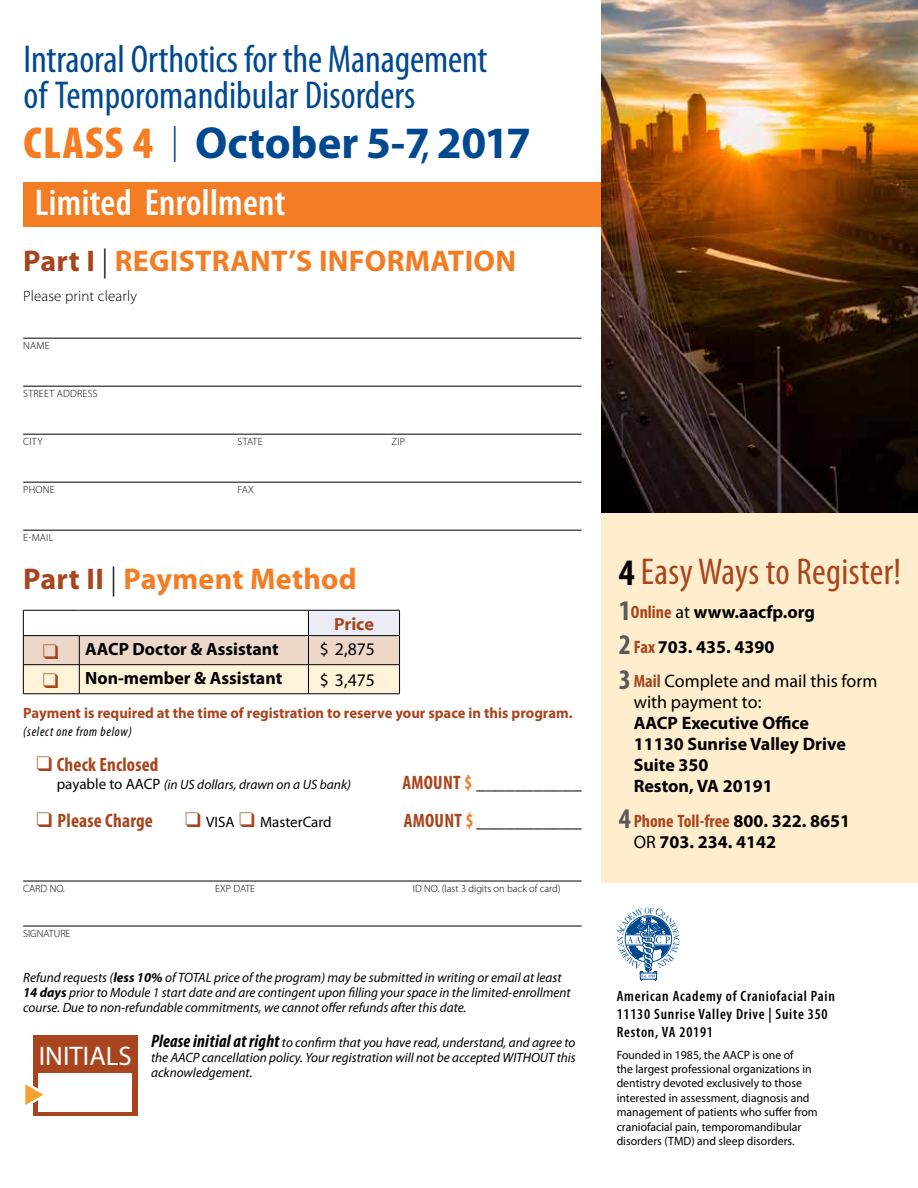
<style>
.page{position:relative;width:918px;height:1188px;background:#fff}
.page>*{position:absolute;margin:0;border:0;box-sizing:border-box;transform-origin:0 0}
.t1{font:700 45px "Myriad Pro";color:#004990}
.t2{font:condensed 39px/36px "Myriad Pro";letter-spacing:-.005em;color:#004990}
.t3{font:condensed 37.5px "Myriad Pro";letter-spacing:.01em;color:#a8451e}
.t4{font:600 condensed 37.5px "Myriad Pro";letter-spacing:.01em;color:#fff}
.t5{font:700 30px "Myriad Pro";letter-spacing:.01em;color:#f47c23}
.t6{font:27px "Myriad Pro";color:#fff}
.t7{font:300 condensed 19.5px "Myriad Pro";color:#000}
.t8{font:700 condensed 19.5px "Myriad Pro";letter-spacing:.01em;color:#a8451e}
.t9{font:700 18px/21px "Myriad Pro";color:#000}
.t10{font:18px/34.5px "Myriad Pro";color:#000}
.t11{font:700 17.7px "Myriad Pro";color:#000}
.t12{font:17.7px "Myriad Pro";color:#000}
.t13{font:700 17.7px "Myriad Web Pro";letter-spacing:-.005em;color:#a8451e}
.t14{font:600 condensed 15px/18px "Myriad Pro";letter-spacing:.05em;color:#000}
.t15{font:700 15px "Myriad Pro";color:#a8451e}
.t16{font:300 15px "Myriad Pro";letter-spacing:.01em;color:#000}
.t17{font:15px "Myriad Pro";color:#000}
.t18{font:italic 13.5px/15px "Myriad Pro";color:#000}
.t19{font:italic condensed 13.5px "Myriad Pro";letter-spacing:.05em;color:#000}
.t20{font:12px/14.4px "Myriad Pro";color:#000}
.t21{font:300 10.5px "Myriad Pro";color:#000}
.t22{font:300 10.5px "Myriad Pro";letter-spacing:.02em;color:#000}
.s1{font-weight:900;font-stretch:condensed;color:#f47c23}
.s2{font-weight:300;font-stretch:condensed;font-size:36px}
.s3{font-weight:400}
.s4{color:#a8451e}
.s5{font-weight:300;color:#000}
.s6{font-style:normal;font-size:15px}
.s7{font-weight:700;color:#a8451e}
.s8{font-weight:700;color:#f47c23}
.s9{font-weight:700}
.s10{font-weight:700;font-stretch:condensed;font-size:18px}
.s11{font-weight:700;color:#000}
.s12{font-weight:700;font-stretch:condensed;font-size:28.5px;color:#58595b}
.s13{font-weight:700;font-stretch:condensed;color:#a8451e}
.s14{font-stretch:condensed;font-size:28.5px;color:#58595b}
.s15{font-stretch:condensed;color:#a8451e}
</style>
<div class="page">
<div style="left:24px;top:182px;width:894px;height:45px;background:#f47c23"></div>
<div style="left:601px;top:389px;width:317px;height:494px;background:#ffeecd"></div>
<img style="left:601px;top:0;width:317px;height:512px">
<hr style="left:23px;top:338px;width:559px;height:1px;background:#000">
<hr style="left:23px;top:386px;width:559px;height:1px;background:#000">
<hr style="left:23px;top:434px;width:559px;height:1px;background:#000">
<hr style="left:23px;top:482px;width:559px;height:1px;background:#000">
<hr style="left:23px;top:530px;width:559px;height:1px;background:#000">
<svg style="left:23px;top:610px;width:377px;height:85px"></svg>
<hr style="left:23px;top:635px;width:56px;height:1px;background:#000">
<hr style="left:79px;top:635px;width:230px;height:1px;background:#000">
<hr style="left:23px;top:881px;width:559px;height:1px;background:#000">
<hr style="left:23px;top:926px;width:559px;height:1px;background:#000">
<svg style="left:617px;top:908px;width:62px;height:73px"></svg>
<div style="left:33px;top:1035px;width:105px;height:81px;background:#a8451e"></div>
<div style="left:39px;top:1073px;width:93px;height:38px;background:#fff"></div>
<svg style="left:33px;top:1077px;width:20px;height:35px"></svg>
<h2 class="t2" style="left:24px;top:41px;width:465px">Intraoral Orthotics for the Management of Temporomandibular Disorders</h2>
<h1 class="t1" style="left:24px;top:113px;width:509px"><span class="s1">CLASS 4</span> <span class="s2">|</span> October 5-7<span class="s3">,</span> 2017</h1>
<h3 class="t4" style="left:35px;top:179px;width:252px">Limited Enrollment</h3>
<h3 class="t5" style="left:23px;top:241px;width:494px"><span class="s4">Part I</span> <span class="s5">|</span> REGISTRANT’S INFORMATION</h3>
<p class="t16" style="left:23px;top:287px;width:115px">Please print clearly</p>
<p class="t21" style="left:23px;top:339px;width:28px">NAME</p>
<p class="t22" style="left:23px;top:387px;width:76px">STREET ADDRESS</p>
<p class="t21" style="left:23px;top:435px;width:21px">CITY</p>
<p class="t21" style="left:238px;top:435px;width:26px">STATE</p>
<p class="t21" style="left:392px;top:435px;width:15px">ZIP</p>
<p class="t21" style="left:23px;top:483px;width:33px">PHONE</p>
<p class="t21" style="left:238px;top:483px;width:18px">FAX</p>
<p class="t21" style="left:23px;top:531px;width:32px">E-MAIL</p>
<h3 class="t5" style="left:23px;top:559px;width:335px"><span class="s4">Part II</span> <span class="s5">|</span> Payment Method</h3>
<h3 class="t13" style="left:334px;top:614px;width:41px">Price</h3>
<h3 class="t11" style="left:43px;top:637px;width:237px"><span class="s4">❑</span> AACP Doctor &amp; Assistant</h3>
<h3 class="t12" style="left:320px;top:638px;width:57px">$ 2,875</h3>
<h3 class="t11" style="left:43px;top:666px;width:241px"><span class="s4">❑</span> Non-member &amp; Assistant</h3>
<h3 class="t12" style="left:320px;top:669px;width:57px">$ 3,475</h3>
<p class="t15" style="left:23px;top:703px;width:551px">Payment is required at the time of registration to reserve your space in this program.</p>
<p class="t19" style="left:23px;top:723px;width:110px">(select one from below)</p>
<h3 class="t8" style="left:37px;top:752px;width:123px">❑ Check Enclosed</h3>
<p class="t18" style="left:57px;top:776px;width:296px"><span class="s6">payable to AACP</span> (in US dollars, drawn on a US bank)</p>
<h3 class="t7" style="left:403px;top:771px;width:181px"><span class="s7">AMOUNT</span> <span class="s8">$</span> ___________</h3>
<h3 class="t8" style="left:37px;top:808px;width:118px">❑ Please Charge</h3>
<p class="t17" style="left:185px;top:812px;width:148px"><span class="s4">❑</span> VISA <span class="s4">❑</span> MasterCard</p>
<h3 class="t7" style="left:404px;top:809px;width:179px"><span class="s7">AMOUNT</span> <span class="s8">$</span> ___________</h3>
<p class="t21" style="left:23px;top:882px;width:43px">CARD NO.</p>
<p class="t21" style="left:215px;top:882px;width:42px">EXP DATE</p>
<p class="t21" style="left:413px;top:882px;width:149px">ID NO. (last 3 digits on back of card)</p>
<p class="t21" style="left:23px;top:927px;width:49px">SIGNATURE</p>
<p class="t18" style="left:23px;top:970px;width:549px">Refund requests (<span class="s9">less 10%</span> of TOTAL price of the program) may be submitted in writing or email at least<br><span class="s9">14 days</span> prior to Module 1 start date and are contingent upon filling your space in the limited-enrollment course. Due to non-refundable commitments, we cannot offer refunds after this date.</p>
<p class="t18" style="left:151px;top:1034px;width:426px;text-align:justify"><span class="s10">Please initial at right</span> to confirm that you have read, understand, and agree to the AACP cancellation policy. Your registration will not be accepted WITHOUT this acknowledgement.</p>
<h3 class="t6" style="left:39px;top:1039px;width:95px">INITIALS</h3>
<h3 class="t3" style="left:619px;top:548px;width:284px"><span class="s11">4</span> Easy Ways to Register!</h3>
<h3 class="t10" style="left:619px;top:594px;width:260px"><span class="s12">1</span><span class="s13">Online</span> at <span class="s9">www.aacfp.org<br></span><span class="s12">2</span> <span class="s13">Fax</span> <span class="s9">703. 435. 4390<br></span><span class="s12">3</span> <span class="s13">Mail</span> Complete and mail this form</h3>
<h3 class="t10" style="left:634px;top:684px;width:129px">with payment to:</h3>
<h3 class="t9" style="left:634px;top:712px;width:214px">AACP Executive Office<br>11130 Sunrise Valley Drive<br>Suite 350<br>Reston, VA 20191</h3>
<h3 class="t9" style="left:634px;top:809px;width:218px;text-indent:-15px"><span class="s14">4</span> <span class="s15">Phone Toll-free</span> 800. 322. 8651<br><span class="s3">OR</span> 703. 234. 4142</h3>
<p class="t14" style="left:617px;top:987px;width:220px">American Academy of Craniofacial Pain<br>11130 Sunrise Valley Drive | Suite 350<br>Reston, VA 20191</p>
<p class="t20" style="left:617px;top:1047px;width:203px">Founded in 1985, the AACP is one of<br>the largest professional organizations in dentistry devoted exclusively to those interested in assessment, diagnosis and management of patients who suffer from craniofacial pain, temporomandibular disorders (TMD) and sleep disorders.</p>
</div>
